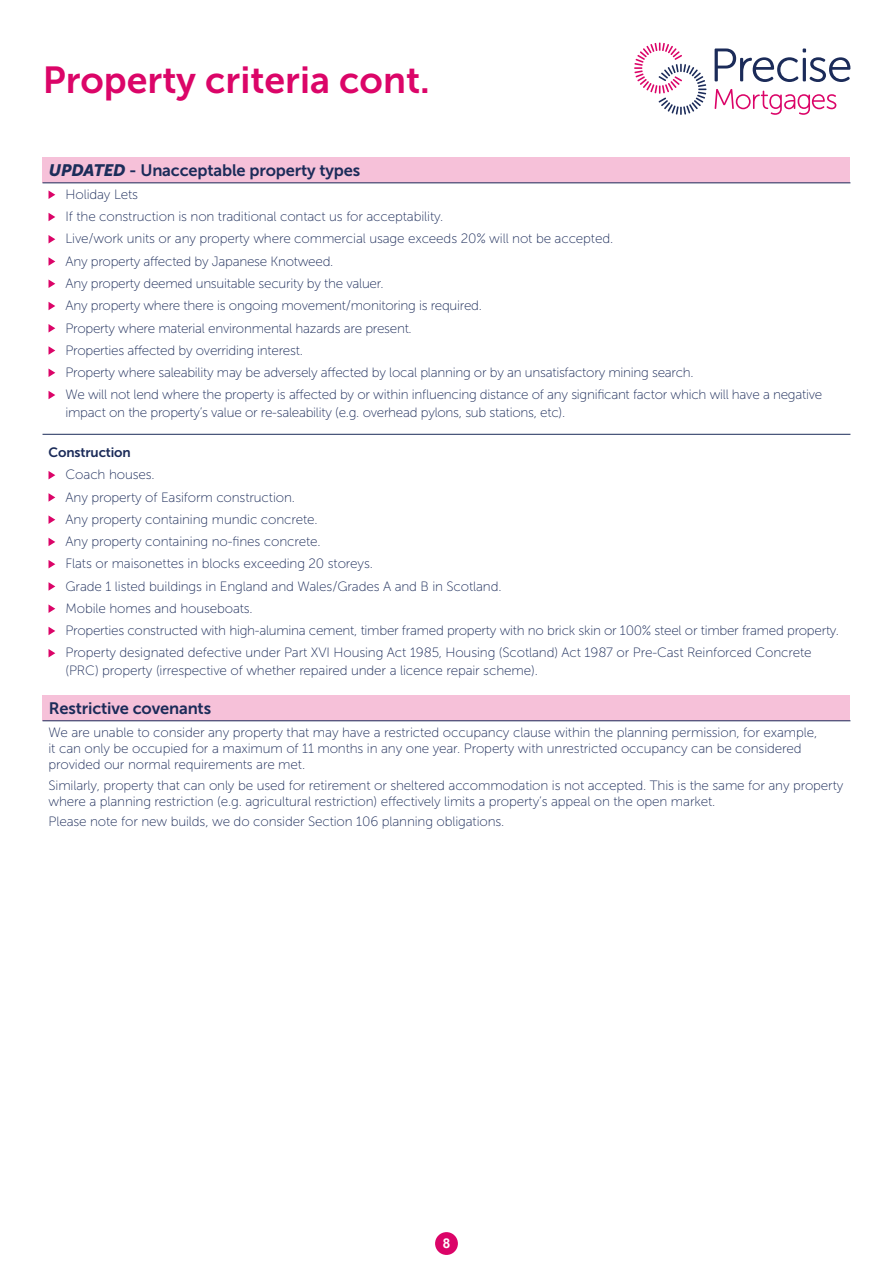
<style>
.page{position:relative;width:893px;height:1263px;background:#fff}
.page>*{position:absolute;margin:0;border:0;box-sizing:border-box;transform-origin:0 0}
.t1{font:37.5px "Museo Sans 700";color:#db0568}
.indent{font:16.5px "Museo Sans 700";letter-spacing:-.01em;color:#1b2b59}
.indent-2{font:13.5px/16.2px "Museo Sans 100";letter-spacing:-.01em;color:#1b2b59}
.t2{font:13.5px "Museo Sans 700";letter-spacing:-.01em;color:#1b2b59}
.t3{font:700 13.5px "Arial";color:#fff}
.s1{font-family:"Museo Sans 900";font-style:italic;color:#1c2d5a}
</style>
<div class="page">
<div style="left:435px;top:1232px;width:23px;height:23px;background:#db0468;border-radius:50%"></div>
<svg style="left:715px;top:48px;width:135px;height:34px"></svg>
<svg style="left:715px;top:89px;width:121px;height:26px"></svg>
<svg style="left:634px;top:43px;width:72px;height:72px"></svg>
<div style="left:43px;top:157px;width:807px;height:26px;background:#f6c1d9"></div>
<hr style="left:43px;top:434px;width:807px;height:1px;background:#1b2b59">
<hr style="left:43px;top:182px;width:807px;height:1px;background:#1b2b59">
<svg style="left:49px;top:191px;width:6px;height:8px"></svg>
<svg style="left:49px;top:213px;width:6px;height:8px"></svg>
<svg style="left:49px;top:235px;width:6px;height:8px"></svg>
<svg style="left:49px;top:257px;width:6px;height:9px"></svg>
<svg style="left:49px;top:280px;width:6px;height:8px"></svg>
<svg style="left:49px;top:302px;width:6px;height:8px"></svg>
<svg style="left:49px;top:324px;width:6px;height:8px"></svg>
<svg style="left:49px;top:346px;width:6px;height:9px"></svg>
<svg style="left:49px;top:369px;width:6px;height:8px"></svg>
<svg style="left:49px;top:391px;width:6px;height:8px"></svg>
<svg style="left:49px;top:471px;width:6px;height:8px"></svg>
<svg style="left:49px;top:493px;width:6px;height:9px"></svg>
<svg style="left:49px;top:515px;width:6px;height:9px"></svg>
<svg style="left:49px;top:538px;width:6px;height:8px"></svg>
<svg style="left:49px;top:560px;width:6px;height:8px"></svg>
<svg style="left:49px;top:582px;width:6px;height:9px"></svg>
<svg style="left:49px;top:604px;width:6px;height:9px"></svg>
<svg style="left:49px;top:627px;width:6px;height:8px"></svg>
<svg style="left:49px;top:649px;width:6px;height:8px"></svg>
<div style="left:43px;top:695px;width:807px;height:26px;background:#f6c1d9"></div>
<hr style="left:43px;top:720px;width:807px;height:1px;background:#1b2b59">
<p class="t1" style="left:43px;top:59px;width:389px">Property criteria cont.</p>
<p class="indent" style="left:49px;top:161px;width:313px"><span class="s1">UPDATED</span> - Unacceptable property types</p>
<p class="indent-2" style="left:66px;top:186px;width:74px">Holiday Lets</p>
<p class="indent-2" style="left:66px;top:209px;width:379px">If the construction is non traditional contact us for acceptability.</p>
<p class="indent-2" style="left:66px;top:231px;width:549px">Live/work units or any property where commercial usage exceeds 20% will not be accepted.</p>
<p class="indent-2" style="left:66px;top:253px;width:269px">Any property affected by Japanese Knotweed.</p>
<p class="indent-2" style="left:66px;top:275px;width:320px">Any property deemed unsuitable security by the valuer.</p>
<p class="indent-2" style="left:66px;top:298px;width:418px">Any property where there is ongoing movement/monitoring is required.</p>
<p class="indent-2" style="left:66px;top:320px;width:348px">Property where material environmental hazards are present.</p>
<p class="indent-2" style="left:66px;top:342px;width:239px">Properties affected by overriding interest.</p>
<p class="indent-2" style="left:66px;top:364px;width:630px">Property where saleability may be adversely affected by local planning or by an unsatisfactory mining search.</p>
<p class="indent-2" style="left:66px;top:386px;width:758px;line-height:18px">We will not lend where the property is affected by or within influencing distance of any significant factor which will have a negative impact on the property’s value or re-saleability (e.g. overhead pylons, sub stations, etc).</p>
<p class="t2" style="left:49px;top:445px;width:84px">Construction</p>
<p class="indent-2" style="left:66px;top:467px;width:91px">Coach houses.</p>
<p class="indent-2" style="left:66px;top:489px;width:231px">Any property of Easiform construction.</p>
<p class="indent-2" style="left:66px;top:511px;width:254px">Any property containing mundic concrete.</p>
<p class="indent-2" style="left:66px;top:534px;width:257px">Any property containing no-fines concrete.</p>
<p class="indent-2" style="left:66px;top:556px;width:309px">Flats or maisonettes in blocks exceeding 20 storeys.</p>
<p class="indent-2" style="left:66px;top:578px;width:438px">Grade 1 listed buildings in England and Wales/Grades A and B in Scotland.</p>
<p class="indent-2" style="left:66px;top:600px;width:189px">Mobile homes and houseboats.</p>
<p class="indent-2" style="left:66px;top:623px;width:775px">Properties constructed with high-alumina cement, timber framed property with no brick skin or 100% steel or timber framed property.</p>
<p class="indent-2" style="left:66px;top:644px;width:748px;line-height:18px">Property designated defective under Part XVI Housing Act 1985, Housing (Scotland) Act 1987 or Pre-Cast Reinforced Concrete (PRC) property (irrespective of whether repaired under a licence repair scheme).</p>
<p class="indent" style="left:49px;top:699px;width:164px">Restrictive covenants</p>
<p class="indent-2" style="left:49px;top:724px;width:770px">We are unable to consider any property that may have a restricted occupancy clause within the planning permission, for example, it can only be occupied for a maximum of 11 months in any one year. Property with unrestricted occupancy can be considered provided our normal requirements are met.</p>
<p class="indent-2" style="left:49px;top:777px;width:796px">Similarly, property that can only be used for retirement or sheltered accommodation is not accepted. This is the same for any property where a planning restriction (e.g. agricultural restriction) effectively limits a property’s appeal on the open market.</p>
<p class="indent-2" style="left:49px;top:814px;width:457px">Please note for new builds, we do consider Section 106 planning obligations.</p>
<p class="t3" style="left:443px;top:1234px;width:9px">8</p>
</div>
